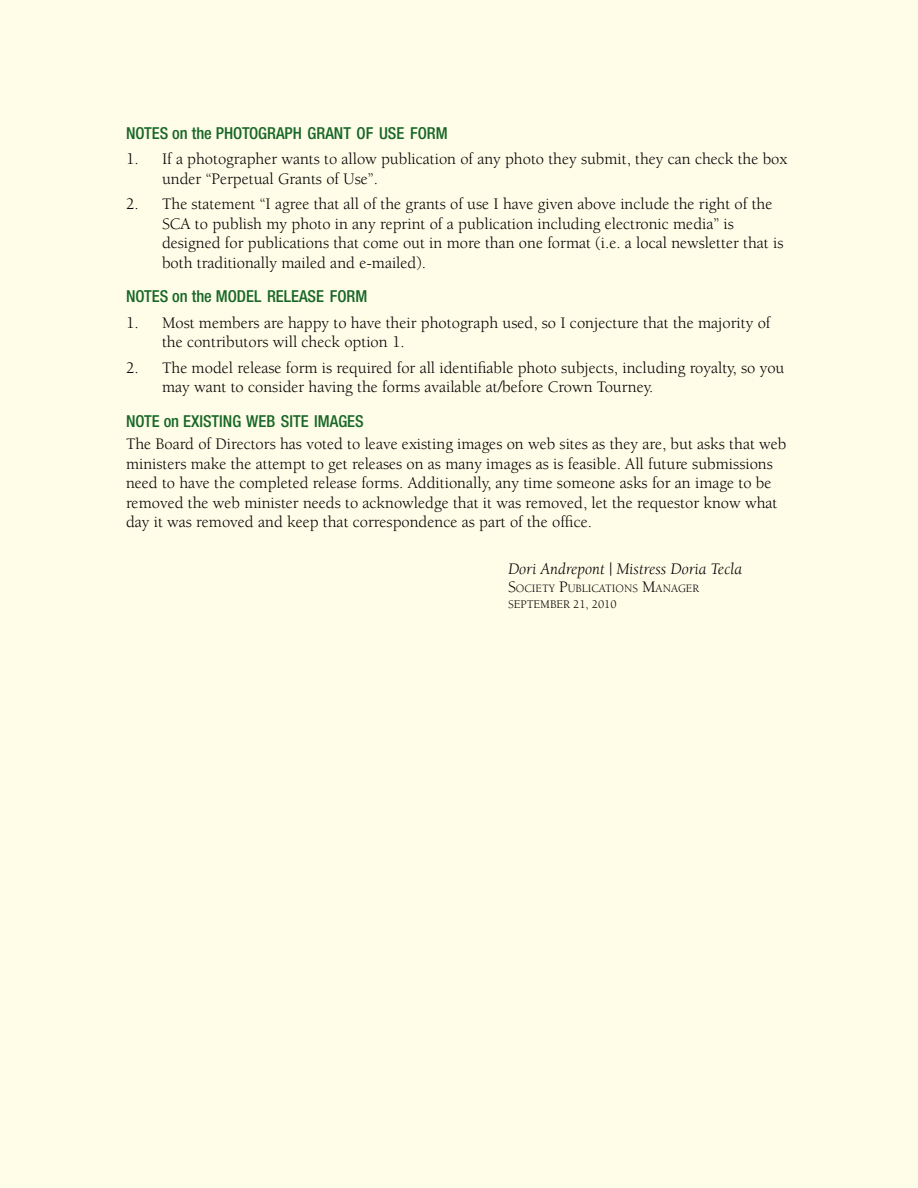
<style>
.page{position:relative;width:918px;height:1188px;background:#fffde8}
.page>*{position:absolute;margin:0;border:0;box-sizing:border-box;transform-origin:0 0}
.t1{font:16.5px/19.5px "Berkeley";color:#000}
.t2{font:500 condensed 16.5px "Helvetica Neue";color:#176727}
.t3{font:italic 16.5px "Berkeley";color:#000}
.t4{font:12px "Berkeley";color:#000}
.t5{font:11.55px "Berkeley";color:#000}
.s1{font-size:16.5px}
</style>
<div class="page">
<p class="t2" style="left:126px;top:123px;width:323px">NOTES on the PHOTOGRAPH GRANT OF USE FORM</p>
<p class="t1" style="left:162px;top:150px;width:627px;text-indent:-36px">1. If a photographer wants to allow publication of any photo they submit, they can check the box under “Perpetual Grants of Use”.</p>
<p class="t1" style="left:162px;top:195px;width:623px;text-indent:-36px">2. The statement “I agree that all of the grants of use I have given above include the right of the SCA to publish my photo in any reprint of a publication including electronic media” is designed for publications that come out in more than one format (i.e. a local newsletter that is both traditionally mailed and e-mailed).</p>
<p class="t2" style="left:126px;top:287px;width:243px">NOTES on the MODEL RELEASE FORM</p>
<p class="t1" style="left:162px;top:313px;width:610px;text-indent:-36px">1. Most members are happy to have their photograph used, so I conjecture that the majority of the contributors will check option 1.</p>
<p class="t1" style="left:162px;top:358px;width:624px;text-indent:-36px">2. The model release form is required for all identifiable photo subjects, including royalty, so you may want to consider having the forms available at/before Crown Tourney.</p>
<p class="t2" style="left:126px;top:411px;width:239px">NOTE on EXISTING WEB SITE IMAGES</p>
<p class="t1" style="left:126px;top:435px;width:662px">The Board of Directors has voted to leave existing images on web sites as they are, but asks that web ministers make the attempt to get releases on as many images as is feasible. All future submissions need to have the completed release forms. Additionally, any time someone asks for an image to be removed the web minister needs to acknowledge that it was removed, let the requestor know what day it was removed and keep that correspondence as part of the office.</p>
<p class="t3" style="left:508px;top:560px;width:236px">Dori Andrepont | Mistress Doria Tecla</p>
<p class="t5" style="left:508px;top:582px;width:193px"><span class="s1">S</span>OCIETY <span class="s1">P</span>UBLICATIONS <span class="s1">M</span>ANAGER</p>
<p class="t4" style="left:508px;top:598px;width:110px">September 21, 2010</p>
</div>
